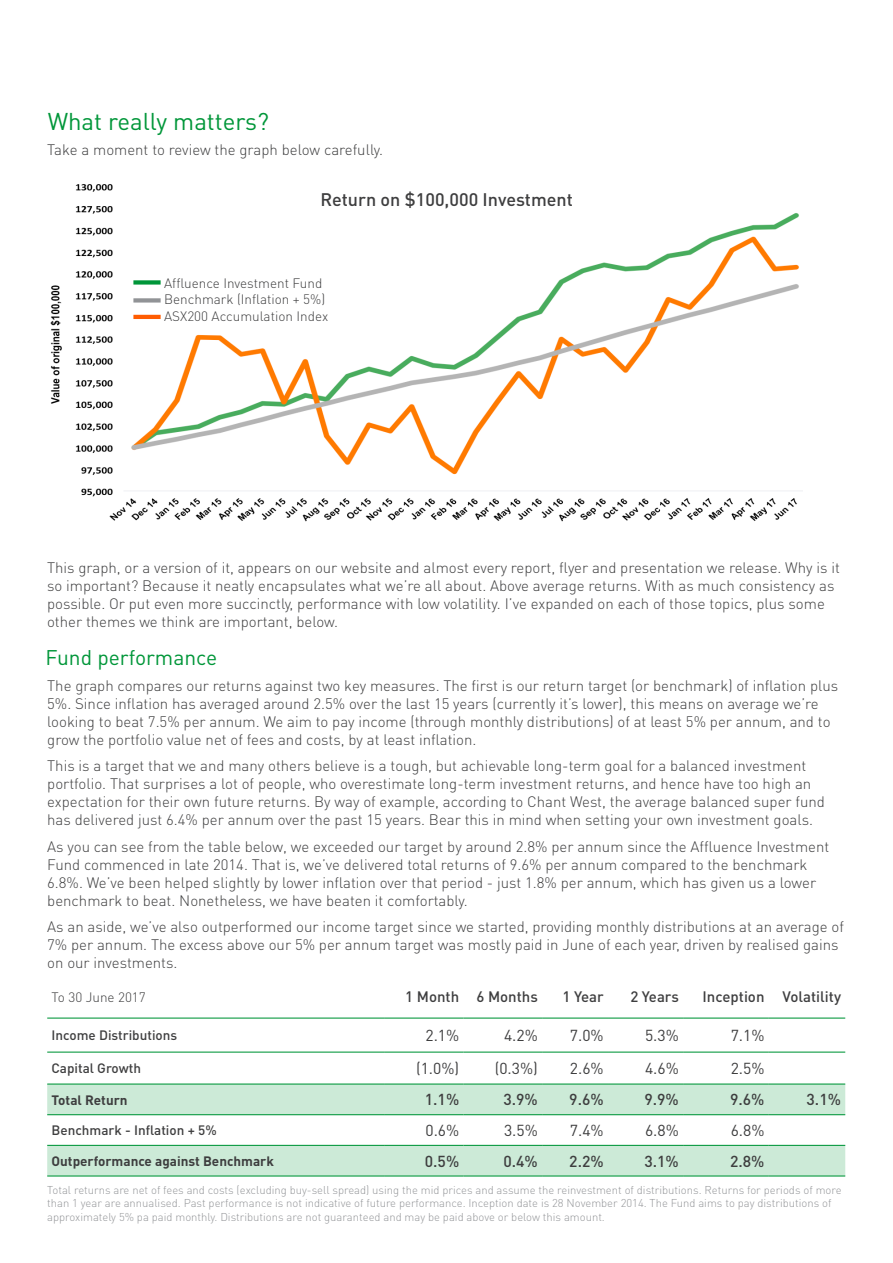
<style>
.page{position:relative;width:893px;height:1263px;background:#fff}
.page>*{position:absolute;margin:0;border:0;box-sizing:border-box;transform-origin:0 0}
.Aff_H2{font:24px "DIN Pro";color:#009639}
.Aff_H2-2{font:21px "DIN Pro";color:#009639}
.Aff_H2-3{font:500 18px "DIN Pro";color:#3e3e3f}
.Aff_body_10_5pt_Blac{font:15.75px "DIN Pro";color:#3e3e3f}
.Aff_body_10_5pt_Blac-2{font:500 15.75px "DIN Pro";color:#3e3e3f}
.Aff_body_10_5pt_Blac-3{font:300 15px/18px "DIN Pro";color:#3e3e3f}
.Aff_body_10_5pt_Blac-4{font:500 15px "DIN Pro";color:#3e3e3f}
.Aff_body_10_5pt_Blac-5{font:300 13.5px "DIN Pro";color:#3e3e3f}
.Aff_body_10_5pt_Blac-6{font:500 13.5px "DIN Pro";color:#3e3e3f}
.Aff_body_10_5pt_Blac-7{font:700 13.5px "DIN Pro";color:#3e3e3f}
.t1{font:300 11.25px/13.5px "DIN Pro";color:#939598}
</style>
<div class="page">
<img style="left:50px;top:184px;width:749px;height:338px">
<div style="left:133px;top:280px;width:28px;height:5px;background:#009639"></div>
<div style="left:133px;top:298px;width:28px;height:5px;background:#919396"></div>
<hr style="left:133px;top:315px;width:28px;height:4px;background:#ff5c01">
<svg style="left:47px;top:1084px;width:798px;height:91px;fill:#ccead7"></svg>
<hr style="left:47px;top:1017px;width:338px;height:1px;background:#009639">
<hr style="left:385px;top:1017px;width:78px;height:1px;background:#009639">
<hr style="left:463px;top:1017px;width:79px;height:1px;background:#009639">
<hr style="left:542px;top:1017px;width:66px;height:1px;background:#009639">
<hr style="left:608px;top:1017px;width:75px;height:1px;background:#009639">
<hr style="left:683px;top:1017px;width:86px;height:1px;background:#009639">
<hr style="left:769px;top:1017px;width:76px;height:1px;background:#009639">
<hr style="left:47px;top:1051px;width:338px;height:2px;background:#009639">
<hr style="left:385px;top:1051px;width:78px;height:2px;background:#009639">
<hr style="left:463px;top:1051px;width:79px;height:2px;background:#009639">
<hr style="left:542px;top:1051px;width:66px;height:2px;background:#009639">
<hr style="left:608px;top:1051px;width:75px;height:2px;background:#009639">
<hr style="left:683px;top:1051px;width:86px;height:2px;background:#009639">
<hr style="left:769px;top:1051px;width:76px;height:2px;background:#009639">
<hr style="left:47px;top:1083px;width:338px;height:1px;background:#009639">
<hr style="left:385px;top:1083px;width:78px;height:1px;background:#009639">
<hr style="left:463px;top:1083px;width:79px;height:1px;background:#009639">
<hr style="left:542px;top:1083px;width:66px;height:1px;background:#009639">
<hr style="left:608px;top:1083px;width:75px;height:1px;background:#009639">
<hr style="left:683px;top:1083px;width:86px;height:1px;background:#009639">
<hr style="left:769px;top:1083px;width:76px;height:1px;background:#009639">
<hr style="left:47px;top:1114px;width:338px;height:1px;background:#009639">
<hr style="left:385px;top:1114px;width:78px;height:1px;background:#009639">
<hr style="left:463px;top:1114px;width:79px;height:1px;background:#009639">
<hr style="left:542px;top:1114px;width:66px;height:1px;background:#009639">
<hr style="left:608px;top:1114px;width:75px;height:1px;background:#009639">
<hr style="left:683px;top:1114px;width:86px;height:1px;background:#009639">
<hr style="left:769px;top:1114px;width:76px;height:1px;background:#009639">
<hr style="left:47px;top:1145px;width:338px;height:1px;background:#009639">
<hr style="left:47px;top:1175px;width:338px;height:1px;background:#009639">
<hr style="left:385px;top:1145px;width:78px;height:1px;background:#009639">
<hr style="left:385px;top:1175px;width:78px;height:1px;background:#009639">
<hr style="left:463px;top:1145px;width:79px;height:1px;background:#009639">
<hr style="left:463px;top:1175px;width:79px;height:1px;background:#009639">
<hr style="left:542px;top:1145px;width:66px;height:1px;background:#009639">
<hr style="left:542px;top:1175px;width:66px;height:1px;background:#009639">
<hr style="left:608px;top:1145px;width:75px;height:1px;background:#009639">
<hr style="left:608px;top:1175px;width:75px;height:1px;background:#009639">
<hr style="left:683px;top:1145px;width:86px;height:1px;background:#009639">
<hr style="left:683px;top:1175px;width:86px;height:1px;background:#009639">
<hr style="left:769px;top:1145px;width:76px;height:1px;background:#009639">
<hr style="left:769px;top:1175px;width:76px;height:1px;background:#009639">
<p class="Aff_H2" style="left:48px;top:105px;width:223px">What really matters?</p>
<p class="Aff_body_10_5pt_Blac-3" style="left:47px;top:140px;width:338px">Take a moment to review the graph below carefully.</p>
<p class="Aff_H2-3" style="left:320px;top:188px;width:254px">Return on $100,000 Investment</p>
<p class="Aff_body_10_5pt_Blac-5" style="left:164px;top:274px;width:160px">Affluence Investment Fund</p>
<p class="Aff_body_10_5pt_Blac-5" style="left:164px;top:290px;width:163px">Benchmark (Inflation + 5%)</p>
<p class="Aff_body_10_5pt_Blac-5" style="left:164px;top:307px;width:166px">ASX200 Accumulation Index</p>
<p class="Aff_body_10_5pt_Blac-3" style="left:47px;top:558px;width:794px">This graph, or a version of it, appears on our website and almost every report, flyer and presentation we release. Why is it so important? Because it neatly encapsulates what we’re all about. Above average returns. With as much consistency as possible. Or put even more succinctly, performance with low volatility. I’ve expanded on each of those topics, plus some other themes we think are important, below.</p>
<p class="Aff_H2-2" style="left:46px;top:644px;width:173px">Fund performance</p>
<p class="Aff_body_10_5pt_Blac-3" style="left:47px;top:675px;width:792px">The graph compares our returns against two key measures. The first is our return target (or benchmark) of inflation plus 5%. Since inflation has averaged around 2.5% over the last 15 years (currently it’s lower), this means on average we’re looking to beat 7.5% per annum. We aim to pay income (through monthly distributions) of at least 5% per annum, and to grow the portfolio value net of fees and costs, by at least inflation.</p>
<p class="Aff_body_10_5pt_Blac-3" style="left:47px;top:756px;width:779px">This is a target that we and many others believe is a tough, but achievable long-term goal for a balanced investment portfolio. That surprises a lot of people, who overestimate long-term investment returns, and hence have too high an expectation for their own future returns. By way of example, according to Chant West, the average balanced super fund has delivered just 6.4% per annum over the past 15 years. Bear this in mind when setting your own investment goals.</p>
<p class="Aff_body_10_5pt_Blac-3" style="left:47px;top:837px;width:784px">As you can see from the table below, we exceeded our target by around 2.8% per annum since the Affluence Investment Fund commenced in late 2014. That is, we’ve delivered total returns of 9.6% per annum compared to the benchmark 6.8%. We’ve been helped slightly by lower inflation over that period - just 1.8% per annum, which has given us a lower benchmark to beat. Nonetheless, we have beaten it comfortably.</p>
<p class="Aff_body_10_5pt_Blac-3" style="left:47px;top:917px;width:798px">As an aside, we’ve also outperformed our income target since we started, providing monthly distributions at an average of<br>7% per annum. The excess above our 5% per annum target was mostly paid in June of each year, driven by realised gains on our investments.</p>
<p class="Aff_body_10_5pt_Blac-5" style="left:51px;top:987px;width:96px">To 30 June 2017</p>
<p class="Aff_body_10_5pt_Blac-4" style="left:405px;top:986px;width:55px">1 Month</p>
<p class="Aff_body_10_5pt_Blac-4" style="left:476px;top:986px;width:63px">6 Months</p>
<p class="Aff_body_10_5pt_Blac-4" style="left:563px;top:986px;width:43px">1 Year</p>
<p class="Aff_body_10_5pt_Blac-4" style="left:630px;top:986px;width:50px">2 Years</p>
<p class="Aff_body_10_5pt_Blac-4" style="left:703px;top:986px;width:63px">Inception</p>
<p class="Aff_body_10_5pt_Blac-4" style="left:783px;top:986px;width:60px">Volatility</p>
<p class="Aff_body_10_5pt_Blac-6" style="left:51px;top:1026px;width:127px">Income Distributions</p>
<p class="Aff_body_10_5pt_Blac" style="left:425px;top:1025px;width:35px">2.1%</p>
<p class="Aff_body_10_5pt_Blac" style="left:504px;top:1025px;width:35px">4.2%</p>
<p class="Aff_body_10_5pt_Blac" style="left:570px;top:1025px;width:35px">7.0%</p>
<p class="Aff_body_10_5pt_Blac" style="left:645px;top:1025px;width:35px">5.3%</p>
<p class="Aff_body_10_5pt_Blac" style="left:731px;top:1025px;width:35px">7.1%</p>
<p class="Aff_body_10_5pt_Blac-6" style="left:51px;top:1059px;width:91px">Capital Growth</p>
<p class="Aff_body_10_5pt_Blac" style="left:416px;top:1058px;width:45px">(1.0%)</p>
<p class="Aff_body_10_5pt_Blac" style="left:495px;top:1058px;width:45px">(0.3%)</p>
<p class="Aff_body_10_5pt_Blac" style="left:570px;top:1058px;width:35px">2.6%</p>
<p class="Aff_body_10_5pt_Blac" style="left:645px;top:1058px;width:35px">4.6%</p>
<p class="Aff_body_10_5pt_Blac" style="left:731px;top:1058px;width:35px">2.5%</p>
<p class="Aff_body_10_5pt_Blac-7" style="left:51px;top:1090px;width:78px">Total Return</p>
<p class="Aff_body_10_5pt_Blac-2" style="left:425px;top:1089px;width:36px">1.1%</p>
<p class="Aff_body_10_5pt_Blac-2" style="left:503px;top:1089px;width:36px">3.9%</p>
<p class="Aff_body_10_5pt_Blac-2" style="left:569px;top:1089px;width:36px">9.6%</p>
<p class="Aff_body_10_5pt_Blac-2" style="left:644px;top:1089px;width:36px">9.9%</p>
<p class="Aff_body_10_5pt_Blac-2" style="left:730px;top:1089px;width:36px">9.6%</p>
<p class="Aff_body_10_5pt_Blac-2" style="left:807px;top:1089px;width:36px">3.1%</p>
<p class="Aff_body_10_5pt_Blac-6" style="left:51px;top:1121px;width:167px">Benchmark - Inflation + 5%</p>
<p class="Aff_body_10_5pt_Blac" style="left:425px;top:1120px;width:35px">0.6%</p>
<p class="Aff_body_10_5pt_Blac" style="left:504px;top:1120px;width:35px">3.5%</p>
<p class="Aff_body_10_5pt_Blac" style="left:570px;top:1120px;width:35px">7.4%</p>
<p class="Aff_body_10_5pt_Blac" style="left:645px;top:1120px;width:35px">6.8%</p>
<p class="Aff_body_10_5pt_Blac" style="left:731px;top:1120px;width:35px">6.8%</p>
<p class="Aff_body_10_5pt_Blac-7" style="left:51px;top:1152px;width:224px">Outperformance against Benchmark</p>
<p class="Aff_body_10_5pt_Blac-2" style="left:425px;top:1150px;width:36px">0.5%</p>
<p class="Aff_body_10_5pt_Blac-2" style="left:503px;top:1150px;width:36px">0.4%</p>
<p class="Aff_body_10_5pt_Blac-2" style="left:569px;top:1150px;width:36px">2.2%</p>
<p class="Aff_body_10_5pt_Blac-2" style="left:644px;top:1150px;width:36px">3.1%</p>
<p class="Aff_body_10_5pt_Blac-2" style="left:730px;top:1150px;width:36px">2.8%</p>
<p class="t1" style="left:47px;top:1182px;width:796px">Total returns are net of fees and costs (excluding buy-sell spread) using the mid prices and assume the reinvestment of distributions. Returns for periods of more than 1 year are annualised. Past performance is not indicative of future performance. Inception date is 28 November 2014. The Fund aims to pay distributions of approximately 5% pa paid monthly. Distributions are not guaranteed and may be paid above or below this amount.</p>
</div>
